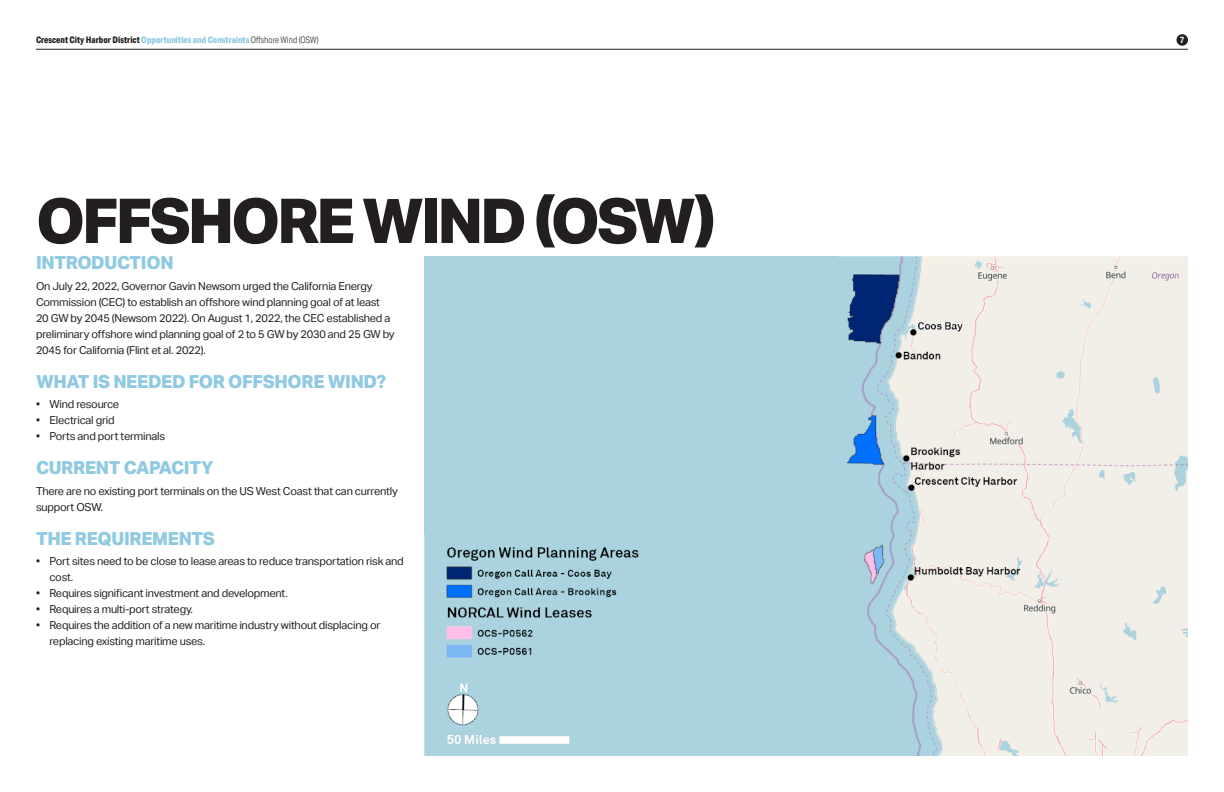
<style>
.page{position:relative;width:1224px;height:792px;background:#fff}
.page>*{position:absolute;margin:0;border:0;box-sizing:border-box;transform-origin:0 0}
.Heading_1{font:800 62px "Aktiv Grotesk";letter-spacing:-.05em;color:#231f20}
.Heading_2{font:800 18px "Aktiv Grotesk";letter-spacing:-.02em;color:#8fcae2}
.Body_Text{font:11px/16px "Aktiv Grotesk";letter-spacing:-.02em;color:#231f20}
.t1{font:800 9px "Aktiv Grotesk Cd";color:#8fcae2}
.t2{font:700 9px "Aktiv Grotesk Cd";color:#fff}
.s1{color:#231f20}
.s2{font-weight:300;color:#231f20}
</style>
<div class="page">
<hr style="left:36px;top:49px;width:1152px;height:1px;background:#231f20">
<div style="left:1176px;top:34px;width:12px;height:12px;background:#231f20;border-radius:50%"></div>
<img style="left:838px;top:256px;width:350px;height:500px">
<div style="left:424px;top:256px;width:414px;height:500px;background:#aad3df"></div>
<img style="left:424px;top:534px;width:215px;height:222px">
<p class="t1" style="left:36px;top:34px;width:284px"><span class="s1">Crescent City Harbor District</span> Opportunities and Constraints <span class="s2">Offshore Wind (OSW)</span></p>
<p class="t2" style="left:1180px;top:34px;width:6px">7</p>
<p class="Heading_1" style="left:36px;top:185px;width:681px">OFFSHORE WIND (OSW)</p>
<p class="Heading_2" style="left:36px;top:253px;width:139px">INTRODUCTION</p>
<p class="Body_Text" style="left:36px;top:278px;width:360px">On July 22, 2022, Governor Gavin Newsom urged the California Energy Commission (CEC) to establish an offshore wind planning goal of at least 20 GW by 2045 (Newsom 2022). On August 1, 2022, the CEC established a preliminary offshore wind planning goal of 2 to 5 GW by 2030 and 25 GW by 2045 for California (Flint et al. 2022).</p>
<p class="Heading_2" style="left:36px;top:371px;width:352px">WHAT IS NEEDED FOR OFFSHORE WIND?</p>
<p class="Body_Text" style="left:36px;top:397px;width:85px">• Wind resource</p>
<p class="Body_Text" style="left:36px;top:413px;width:80px">• Electrical grid</p>
<p class="Body_Text" style="left:36px;top:429px;width:131px">• Ports and port terminals</p>
<p class="Heading_2" style="left:36px;top:458px;width:179px">CURRENT CAPACITY</p>
<p class="Body_Text" style="left:36px;top:483px;width:363px">There are no existing port terminals on the US West Coast that can currently support OSW.</p>
<p class="Heading_2" style="left:36px;top:528px;width:181px">THE REQUIREMENTS</p>
<p class="Body_Text" style="left:50px;top:554px;width:356px;text-indent:-14px">• Port sites need to be close to lease areas to reduce transportation risk and cost.</p>
<p class="Body_Text" style="left:36px;top:586px;width:253px">• Requires significant investment and development.</p>
<p class="Body_Text" style="left:36px;top:602px;width:159px">• Requires a multi-port strategy.</p>
<p class="Body_Text" style="left:50px;top:618px;width:332px;text-indent:-14px">• Requires the addition of a new maritime industry without displacing or replacing existing maritime uses.</p>
</div>
